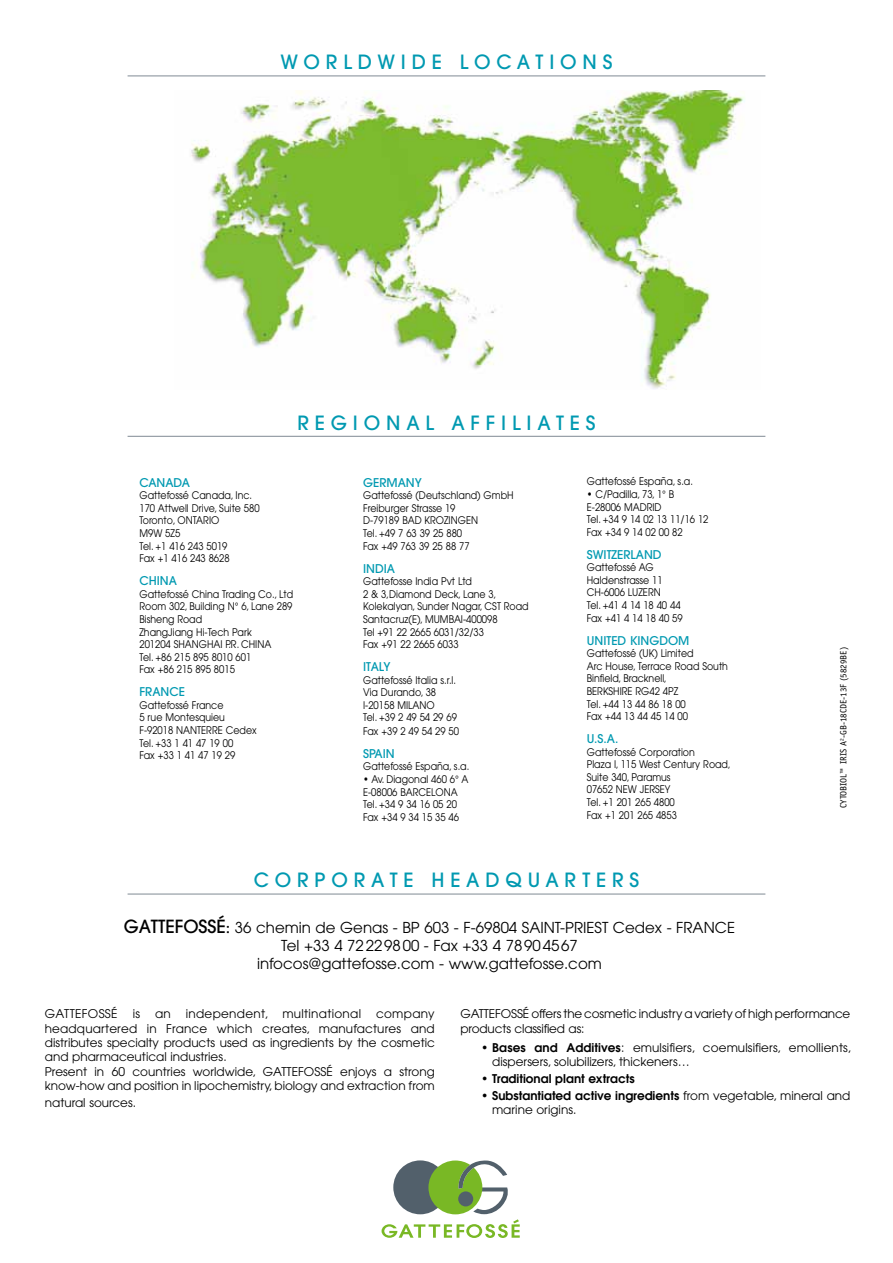
<style>
.page{position:relative;width:893px;height:1263px;background:#fff}
.page>*{position:absolute;margin:0;border:0;box-sizing:border-box;transform-origin:0 0}
.t1{font:500 19.5px "Avant Garde";letter-spacing:.3em;color:#0099b1}
.t2{font:15px/18px "Avant Garde";color:#000;text-align:center}
.t3{font:12px/14.4px "Avant Garde";color:#000}
.t4{font:500 12px "Avant Garde";color:#0099b1}
.t5{font:600 12px "Avant Garde";color:#000}
.t6{font:10.5px/12.6px "Avant Garde";color:#000;scale:.9 1}
.t7{font:9px "Officina Sans";color:#000}
.s1{font-weight:500;font-size:18px}
.s2{font-family:"Officina Sans"}
.s3{font-weight:600}
.s4{font-weight:400}
</style>
<div class="page">
<img style="left:191px;top:90px;width:554px;height:299px">
<hr style="left:128px;top:894px;width:637px;height:1px;background:#808a94">
<hr style="left:128px;top:436px;width:637px;height:1px;background:#808a94">
<hr style="left:128px;top:76px;width:637px;height:1px;background:#808a94">
<svg style="left:382px;top:1160px;width:138px;height:78px"></svg>
<h1 class="t1" style="left:280px;top:50px;width:334px">WORLDWI DE LOC ATI ONS</h1>
<h1 class="t1" style="left:297px;top:410px;width:300px">REGI ONAL AFFI LI AT ES</h1>
<p class="t4" style="left:139px;top:475px;width:52px">CANADA</p>
<p class="t6" style="left:139px;top:489px;width:135px">Gattefossé Canada, Inc.<br>170 Attwell Drive, Suite 580<br>Toronto, Ontario<br>M9W 5Z5<br>Tel. +1 416 243 5019<br>Fax +1 416 243 8628</p>
<p class="t4" style="left:139px;top:573px;width:39px">CHI NA</p>
<p class="t6" style="left:139px;top:588px;width:172px">Gattefossé China Trading Co., Ltd<br>Room 302, Building N° 6, Lane 289<br>Bisheng Road<br>ZhangJiang Hi-Tech Park<br>201204 Shangha</p>
<p class="t6" style="left:139px;top:638px;width:140px;text-indent:81px">i P.R. China<br>Tel. +86 215 895 8010 601<br>Fax +86 215 895 8015</p>
<p class="t4" style="left:139px;top:684px;width:47px">FRANCE</p>
<p class="t6" style="left:139px;top:699px;width:97px">Gattefossé France<br>5 rue Montesquieu<br>F-92018 NANTERRE</p>
<p class="t6" style="left:139px;top:724px;width:132px;text-indent:86px">Cedex<br>Tel. +33 1 41 47 19 00<br>Fax +33 1 41 47 19 29</p>
<p class="t4" style="left:363px;top:475px;width:60px">GERMANY</p>
<p class="t6" style="left:363px;top:489px;width:169px">Gattefossé (Deutschland) GmbH<br>Freiburger Strasse 19<br>D-79189 BAD KROZINGEN<br>Tel. +49 7 63 39 25 880<br>Fax +49 763 39 25 88 77</p>
<p class="t4" style="left:363px;top:561px;width:34px">INDIA</p>
<p class="t6" style="left:363px;top:575px;width:150px">Gattefosse India Pvt Ltd<br>2 &amp; 3,Diamond Deck, Lane 3,<br>Kolekalyan, Sunder Nagar, CST</p>
<p class="t6" style="left:504px;top:600px;width:29px">Road</p>
<p class="t6" style="left:363px;top:613px;width:151px">Santacruz(E), Mum bai-400098<br>Tel +91 22 2665 6031/32/33<br>Fax +91 22 2665 6033</p>
<p class="t4" style="left:363px;top:659px;width:29px">ITALY</p>
<p class="t6" style="left:363px;top:673px;width:108px">Gattefossé Italia s.r.l.<br>Via Durando, 38<br>I-20158 MILANO<br>Tel. +39 2 49 54 29 69<br>Fax +39 2 49 54 29 50</p>
<p class="t4" style="left:363px;top:746px;width:33px">SPAIN</p>
<p class="t6" style="left:363px;top:760px;width:120px">Gattefossé España, s.a.</p>
<p class="t6" style="left:363px;top:773px;width:119px">• Av. Diagonal 460 6° A<br>E-08006 BARCELO</p>
<p class="t6" style="left:363px;top:785px;width:108px;text-indent:81px">NA<br>Tel. +34 9 34 16 05 20<br>Fax +34 9 34 15 35 46</p>
<p class="t6" style="left:587px;top:475px;width:120px">Gattefossé España, s.a.</p>
<p class="t6" style="left:587px;top:488px;width:137px">• C/Padilla, 73, 1° B<br>E-28006 MADRI D<br>Tel. +34 9 14 02 13 11/16 12<br>Fax +34 9 14 02 00 82</p>
<p class="t4" style="left:587px;top:547px;width:76px">SWITZERLAND</p>
<p class="t6" style="left:587px;top:561px;width:108px">Gattefossé AG<br>Haldenstrasse 11<br>CH-6006 Luzern<br>Tel. +41 4 14 18 40 44<br>Fax +41 4 14 18 40 59</p>
<p class="t4" style="left:587px;top:633px;width:102px">UNITED KINGDOM</p>
<p class="t6" style="left:587px;top:647px;width:158px">Gattefossé (UK) Limited<br>Arc House, Terrace Road South<br>Binfield, Bracknell,<br>Berkshire RG42 4PZ<br>Tel. +44 13 44 86 18 00<br>Fax +44 13 44 45 14 00</p>
<p class="t4" style="left:587px;top:731px;width:33px">U.S.A.</p>
<p class="t6" style="left:587px;top:745px;width:161px">Gattefossé Corporation<br>Plaza I, 115 West Century Road,<br>Suite 340, Paramus<br>07652 New Jersey<br>Tel. +1 201 265 4800<br>Fax +1 201 265 4853</p>
<h1 class="t1" style="left:254px;top:868px;width:387px">CORPORAT E HEADQUART ERS</h1>
<h2 class="t2" style="left:124px;top:918px;width:613px"><span class="s1">GATTEFOSSÉ</span><span class="s2">:</span> 36 chemin de Genas - BP 603 - F-69804 Saint-Priest Cedex - Fran ce<br>Tel +33 4 72229800 - Fax +33 4 78904567<br>infocos@gattefosse.com - www.gattefosse.com</h2>
<p class="t7" style="left:838px;top:808px;width:162px;rotate:-90deg">CYTOBIOL™ IRIS A<sup>2</sup>-GB-18CDE-13F (5829BE)</p>
<p class="t3" style="left:45px;top:1006px;width:392px">Gattefossé is an independent, multinational company headquartered in France which creates, manufactures and distributes specialty products used as ingredients by the cosmetic and pharmaceutical industries.<br>Present in 60 countries worldwide, Gattefossé enjoys a strong know-how and position in lipochemistry, biology and extraction from</p>
<p class="t3" style="left:45px;top:1095px;width:93px">natural sources.</p>
<p class="t3" style="left:460px;top:1006px;width:392px">Gattefossé offers the cosmetic industry a variety of high performance products classified as:</p>
<p class="t3" style="left:492px;top:1040px;width:361px;text-indent:-11px">• <span class="s3">Bases and Additives</span>: emulsifiers, coemulsifiers, emollients, dispersers, solubilizers, thickeners…</p>
<p class="t5" style="left:481px;top:1070px;width:155px"><span class="s4">•</span> traditional plant extracts</p>
<p class="t3" style="left:492px;top:1088px;width:360px;text-indent:-11px">• <span class="s3">substantiated active ingredients</span> from vegetable, mineral and marine origins.</p>
</div>
